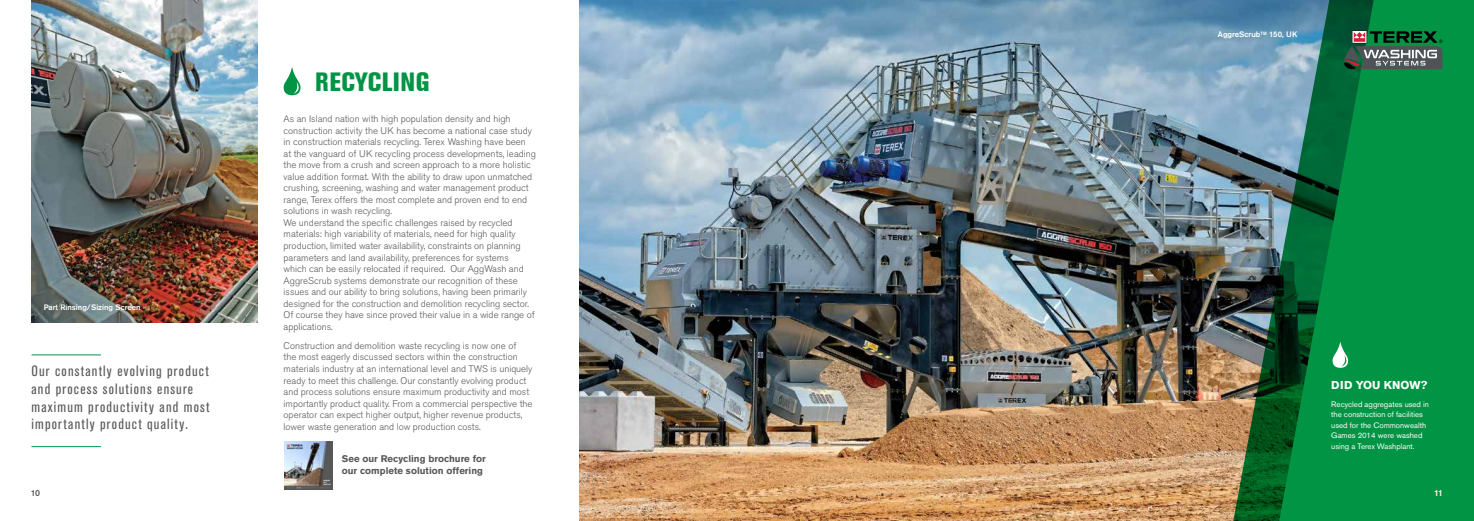
<style>
.page{position:relative;width:1474px;height:521px;background:#fff}
.page>*{position:absolute;margin:0;border:0;box-sizing:border-box;transform-origin:0 0}
.t1{font:800 condensed 26.25px "Akzidenz Grotesk Pro";letter-spacing:.02em;color:#009444}
.t2{font:condensed 14.88px/17.8px "Akzidenz Grotesk Pro";letter-spacing:.08em;color:#58595b}
.t3{font:700 11.38px "Akzidenz Grotesk Pro";letter-spacing:.02em;color:#fff}
.t4{font:300 9.62px/11.5px "Akzidenz Grotesk Pro";color:#58595b}
.t5{font:700 9.62px/11.5px "Akzidenz Grotesk Pro";color:#58595b}
.t6{font:500 8.75px "Akzidenz Grotesk Pro";color:#58595b}
.t7{font:500 8.75px "Akzidenz Grotesk Pro";color:#fff}
.t8{font:7.88px/10.5px "Akzidenz Grotesk Pro";color:#fff}
.t9{font:500 7.88px "Akzidenz Grotesk Pro";color:#fff}
</style>
<div class="page">
<svg style="left:283px;top:67px;width:18px;height:29px"></svg>
<hr style="left:32px;top:354px;width:69px;height:1px;background:#009444">
<hr style="left:32px;top:446px;width:69px;height:1px;background:#009444">
<img style="left:32px;top:0;width:225px;height:323px">
<img style="left:579px;top:0;width:652px;height:521px">
<img style="left:1231px;top:0;width:48px;height:521px">
<svg style="left:1279px;top:0;width:194px;height:521px;fill:#009444"></svg>
<svg style="left:1332px;top:342px;width:18px;height:26px"></svg>
<img style="left:284px;top:441px;width:48px;height:48px">
<svg style="left:1343px;top:30px;width:99px;height:39px"></svg>
<p class="t9" style="left:44px;top:302px;width:99px">Part Rinsing/Sizing Screen</p>
<h2 class="t2" style="left:32px;top:361px;width:179px">Our constantly evolving product and process solutions ensure maximum productivity and most importantly product quality.</h2>
<p class="t6" style="left:31px;top:487px;width:11px">10</p>
<h1 class="t1" style="left:315px;top:65px;width:116px">RECYCLING</h1>
<p class="t4" style="left:284px;top:113px;width:254px">As an Island nation with high population density and high construction activity the UK has become a national case study in construction materials recycling. Terex Washing have been<br>at the vanguard of UK recycling process developments, leading the move from a crush and screen approach to a more holistic value addition format. With the ability to draw upon unmatched crushing, screening, washing and water management product range, Terex offers the most complete and proven end to end solutions in wash recycling.<br>We understand the specific challenges raised by recycled materials: high variability of materials, need for high quality production, limited water availability, constraints on planning parameters and land availability, preferences for systems<br>which can be easily relocated if required. Our AggWash and AggreScrub systems demonstrate our recognition of these issues and our ability to bring solutions, having been primarily designed for the construction and demolition recycling sector.<br>Of course they have since proved their value in a wide range of applications.</p>
<p class="t4" style="left:284px;top:340px;width:250px">Construction and demolition waste recycling is now one of<br>the most eagerly discussed sectors within the construction materials industry at an international level and TWS is uniquely ready to meet this challenge. Our constantly evolving product and process solutions ensure maximum productivity and most importantly product quality. From a commercial perspective the operator can expect higher output, higher revenue products, lower waste generation and low production costs.</p>
<p class="t5" style="left:342px;top:453px;width:145px">See our Recycling brochure for our complete solution offering</p>
<p class="t9" style="left:1217px;top:30px;width:81px">AggreScrub<sup>TM</sup> 150, UK</p>
<p class="t3" style="left:1331px;top:377px;width:98px">DID YOU KNOW?</p>
<p class="t8" style="left:1331px;top:398px;width:99px">Recycled aggregates used in the construction of facilities used for the Commonwealth<br>Games 2014 were washed using a Terex Washplant.</p>
<p class="t7" style="left:1433px;top:488px;width:11px">11</p>
</div>
